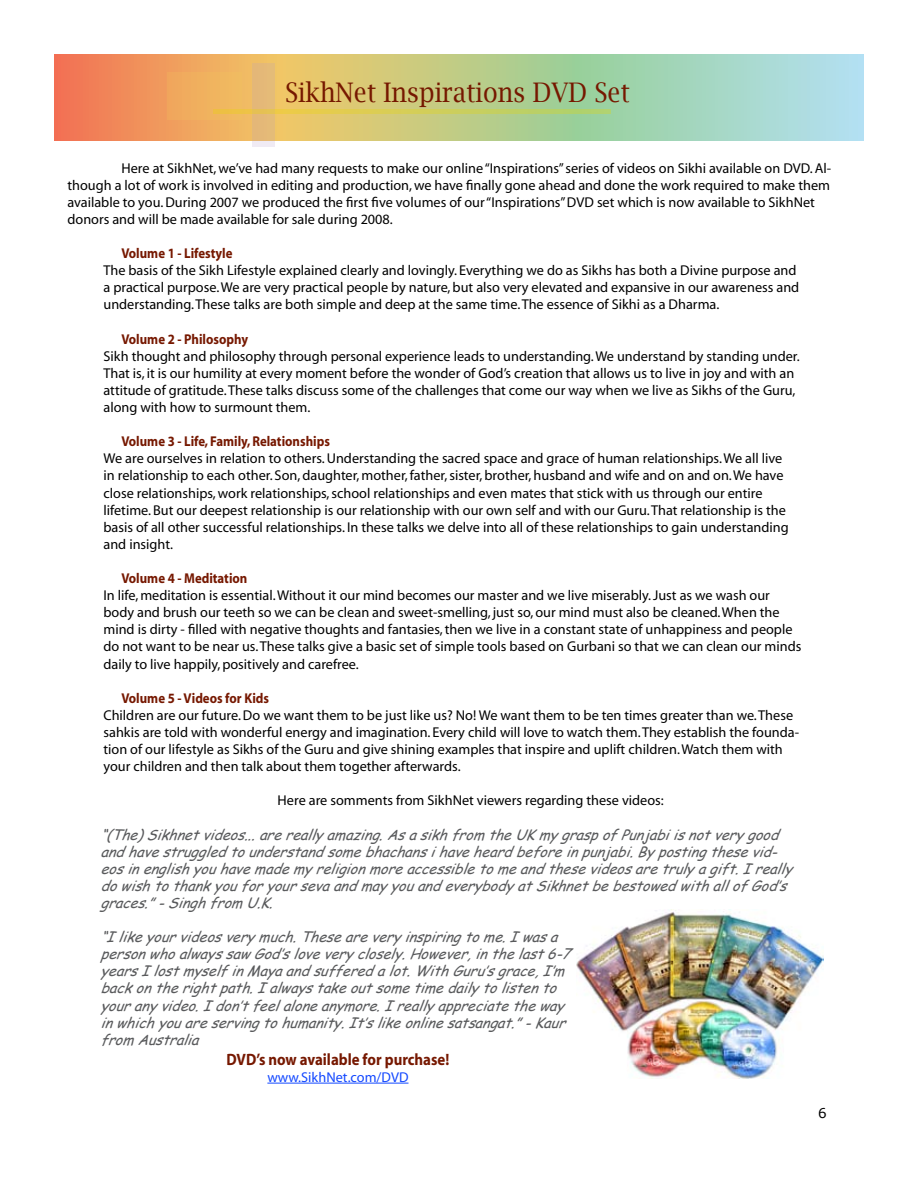
<style>
.page{position:relative;width:918px;height:1188px;background:#fff}
.page>*{position:absolute;margin:0;border:0;box-sizing:border-box;transform-origin:0 0}
.t1{font:27px "Lucida Bright";color:#761800;scale:.9 1}
.t2{font:700 16.5px "Myriad";color:#761800;scale:.9 1}
.t3{font:14.25px/17.1px "Myriad";color:#000}
.t4{font:italic 14.25px/17.1px "Comic Sans MS";color:#595a5c}
.t5{font:700 14.25px "Myriad";color:#761800;scale:.9 1}
.t6{font:14.25px "Myriad";color:#1348ff}
</style>
<div class="page">
<svg style="left:54px;top:54px;width:810px;height:87px"></svg>
<img style="left:576px;top:910px;width:247px;height:168px">
<div style="left:167px;top:72px;width:74px;height:48px;background:#f0b05e"></div>
<svg style="left:253px;top:63px;width:22px;height:84px;fill:#e4b978"></svg>
<svg style="left:213px;top:109px;width:398px;height:5px"></svg>
<hr style="left:267px;top:1083px;width:142px;height:1px;background:#1348ff">
<h1 class="t1" style="left:285px;top:77px;width:385px">SikhNet Inspirations DVD Set</h1>
<p class="t3" style="left:68px;top:160px;width:765px;text-indent:54px">Here at SikhNet, we’ve had many requests to make our online “Inspirations” series of videos on Sikhi available on DVD. Al&shy;though a lot of work is involved in editing and production, we have finally gone ahead and done the work required to make them available to you. During 2007 we produced the first five volumes of our “Inspirations” DVD set which is now available to SikhNet donors and will be made available for sale during 2008.</p>
<p class="t5" style="left:122px;top:246px;width:125px">Volume 1 - Lifestyle</p>
<p class="t3" style="left:104px;top:263px;width:697px">The basis of the Sikh Lifestyle explained clearly and lovingly. Everything we do as Sikhs has both a Divine purpose and a practical purpose. We are very practical people by nature, but also very elevated and expansive in our awareness and understanding. These talks are both simple and deep at the same time. The essence of Sikhi as a Dharma.</p>
<p class="t5" style="left:122px;top:332px;width:142px">Volume 2 - Philosophy</p>
<p class="t3" style="left:104px;top:348px;width:698px">Sikh thought and philosophy through personal experience leads to understanding. We understand by standing under.<br>That is, it is our humility at every moment before the wonder of God’s creation that allows us to live in joy and with an attitude of gratitude. These talks discuss some of the challenges that come our way when we live as Sikhs of the Guru, along with how to surmount them.</p>
<p class="t5" style="left:122px;top:434px;width:233px">Volume 3 - Life, Family, Relationships</p>
<p class="t3" style="left:104px;top:451px;width:687px">We are ourselves in relation to others. Understanding the sacred space and grace of human relationships. We all live in relationship to each other. Son, daughter, mother, father, sister, brother, husband and wife and on and on. We have close relationships, work relationships, school relationships and even mates that stick with us through our entire lifetime. But our deepest relationship is our relationship with our own self and with our Guru. That relationship is the basis of all other successful relationships. In these talks we delve into all of these relationships to gain understanding and insight.</p>
<p class="t5" style="left:122px;top:571px;width:141px">Volume 4 - Meditation</p>
<p class="t3" style="left:104px;top:587px;width:699px">In life, meditation is essential. Without it our mind becomes our master and we live miserably. Just as we wash our body and brush our teeth so we can be clean and sweet-smelling, just so, our mind must also be cleaned. When the mind is dirty - filled with negative thoughts and fantasies, then we live in a constant state of unhappiness and people do not want to be near us. These talks give a basic set of simple tools based on Gurbani so that we can clean our minds daily to live happily, positively and carefree.</p>
<p class="t5" style="left:122px;top:691px;width:165px">Volume 5 - Videos for Kids</p>
<p class="t3" style="left:104px;top:707px;width:697px">Children are our future. Do we want them to be just like us? No! We want them to be ten times greater than we. These sahkis are told with wonderful energy and imagination. Every child will love to watch them. They establish the founda&shy;tion of our lifestyle as Sikhs of the Guru and give shining examples that inspire and uplift children. Watch them with your children and then talk about them together afterwards.</p>
<p class="t3" style="left:278px;top:793px;width:388px">Here are somments from SikhNet viewers regarding these videos:</p>
<p class="t4" style="left:100px;top:825px;width:700px">“(The) Sikhnet videos... are really amazing. As a sikh from the UK my grasp of Punjabi is not very good and have struggled to understand some bhachans i have heard before in punjabi. By posting these vid&shy;eos in english you have made my religion more accessible to me and these videos are truly a gift. I really do wish to thank you for your seva and may you and everybody at Sikhnet be bestowed with all of God’s graces.” - Singh from U.K.</p>
<p class="t4" style="left:101px;top:928px;width:479px">“I like your videos very much. These are very inspiring to me. I was a person who always saw God’s love very closely. However, in the last 6-7 years I lost myself in Maya and suffered a lot. With Guru’s grace, I’m back on the right path. I always take out some time daily to listen to your any video. I don’t feel alone anymore. I really appreciate the way in which you are serving to humanity. It’s like online satsangat.” - Kaur from Australia</p>
<p class="t2" style="left:227px;top:1051px;width:249px">DVD’s now available for purchase!</p>
<p class="t6" style="left:267px;top:1070px;width:143px">www.SikhNet.com/DVD</p>
</div>
